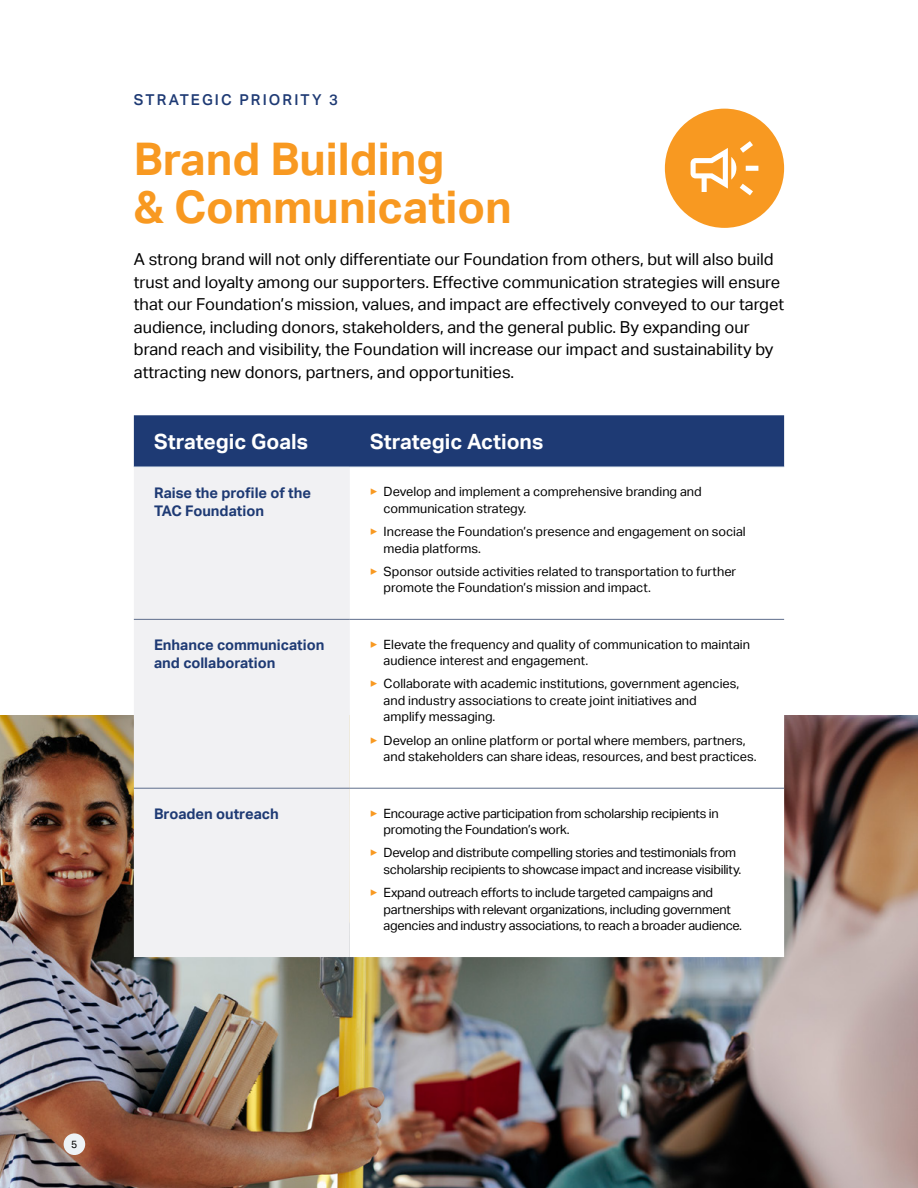
<style>
.page{position:relative;width:918px;height:1188px;background:#fff}
.page>*{position:absolute;margin:0;border:0;box-sizing:border-box;transform-origin:0 0}
.t1{font:700 45px/48px "Aktiv Grotesk";color:#f89921}
.Chart-Heading{font:700 21px "Aktiv Grotesk";color:#fff}
.Paragraph_-_Large{font:16.5px/22.5px "Aktiv Grotesk";color:#000}
.t2{font:500 15px "Aktiv Grotesk";letter-spacing:.14em;color:#1e3a74}
.Chart-Strat_Goal{font:700 14.7px/18px "Aktiv Grotesk";color:#1e3a74}
.Chart-Paragraph{font:12.75px/16.5px "Aktiv Grotesk";color:#000}
.Chart-Paragraph-2{font:12.75px/16.5px "Aktiv Grotesk";letter-spacing:-.02em;color:#000}
.t3{font:10.5px "Aktiv Grotesk";color:#000}
.s1{color:#f89921}
</style>
<div class="page">
<img style="left:0;top:716px;width:918px;height:472px">
<div style="left:134px;top:415px;width:650px;height:52px;background:#1e3a74"></div>
<div style="left:134px;top:468px;width:216px;height:489px;background:#f1f1f3"></div>
<svg style="left:350px;top:618px;width:434px;height:339px"></svg>
<hr style="left:134px;top:467px;width:216px;height:1px;background:#e4ecf2">
<hr style="left:350px;top:467px;width:434px;height:1px;background:#e4ecf2">
<hr style="left:134px;top:619px;width:216px;height:1px;background:#5e6d8b">
<hr style="left:134px;top:788px;width:216px;height:1px;background:#5e6d8b">
<hr style="left:350px;top:619px;width:434px;height:1px;background:#5e6d8b">
<hr style="left:350px;top:788px;width:434px;height:1px;background:#5e6d8b">
<div style="left:665px;top:109px;width:119px;height:119px;background:#f89921;border-radius:50%"></div>
<svg style="left:691px;top:141px;width:67px;height:54px"></svg>
<div style="left:64px;top:1133px;width:21px;height:22px;background:#eef3f6;border-radius:50%"></div>
<p class="t2" style="left:134px;top:91px;width:206px">STRATEGIC PRIORITY 3</p>
<h1 class="t1" style="left:134px;top:135px;width:379px">Brand Building<br>&amp; Communication</h1>
<p class="Paragraph_-_Large" style="left:134px;top:248px;width:652px">A strong brand will not only differentiate our Foundation from others, but will also build trust and loyalty among our supporters. Effective communication strategies will ensure that our Foundation’s mission, values, and impact are effectively conveyed to our target audience, including donors, stakeholders, and the general public. By expanding our brand reach and visibility, the Foundation will increase our impact and sustainability by attracting new donors, partners, and opportunities.</p>
<h2 class="Chart-Heading" style="left:154px;top:429px;width:155px">Strategic Goals</h2>
<h2 class="Chart-Heading" style="left:370px;top:429px;width:175px">Strategic Actions</h2>
<h3 class="Chart-Strat_Goal" style="left:154px;top:484px;width:159px">Raise the profile of the<br>TAC Foundation</h3>
<p class="Chart-Paragraph" style="left:384px;top:484px;width:320px;text-indent:-14px"><span class="s1">▶</span> Develop and implement a comprehensive branding and communication strategy.</p>
<p class="Chart-Paragraph" style="left:384px;top:523px;width:364px;text-indent:-14px"><span class="s1">▶</span> Increase the Foundation’s presence and engagement on social media platforms.</p>
<p class="Chart-Paragraph" style="left:384px;top:563px;width:354px;text-indent:-14px"><span class="s1">▶</span> Sponsor outside activities related to transportation to further promote the Foundation’s mission and impact.</p>
<h3 class="Chart-Strat_Goal" style="left:154px;top:636px;width:172px">Enhance communication and collaboration</h3>
<p class="Chart-Paragraph" style="left:384px;top:636px;width:368px;text-indent:-14px"><span class="s1">▶</span> Elevate the frequency and quality of communication to maintain audience interest and engagement.</p>
<p class="Chart-Paragraph" style="left:384px;top:676px;width:357px;text-indent:-14px"><span class="s1">▶</span> Collaborate with academic institutions, government agencies, and industry associations to create joint initiatives and amplify messaging.</p>
<p class="Chart-Paragraph" style="left:384px;top:732px;width:375px;text-indent:-14px"><span class="s1">▶</span> Develop an online platform or portal where members, partners, and stakeholders can share ideas, resources, and best practices.</p>
<h3 class="Chart-Strat_Goal" style="left:154px;top:805px;width:126px">Broaden outreach</h3>
<p class="Chart-Paragraph-2" style="left:384px;top:805px;width:337px;text-indent:-14px"><span class="s1">▶</span> Encourage active participation from scholarship recipients in promoting the Foundation’s work.</p>
<p class="Chart-Paragraph-2" style="left:384px;top:845px;width:359px;text-indent:-14px"><span class="s1">▶</span> Develop and distribute compelling stories and testimonials from scholarship recipients to showcase impact and increase visibility.</p>
<p class="Chart-Paragraph-2" style="left:384px;top:884px;width:360px;text-indent:-14px"><span class="s1">▶</span> Expand outreach efforts to include targeted campaigns and partnerships with relevant organizations, including government agencies and industry associations, to reach a broader audience.</p>
<p class="t3" style="left:71px;top:1138px;width:8px">5</p>
</div>
